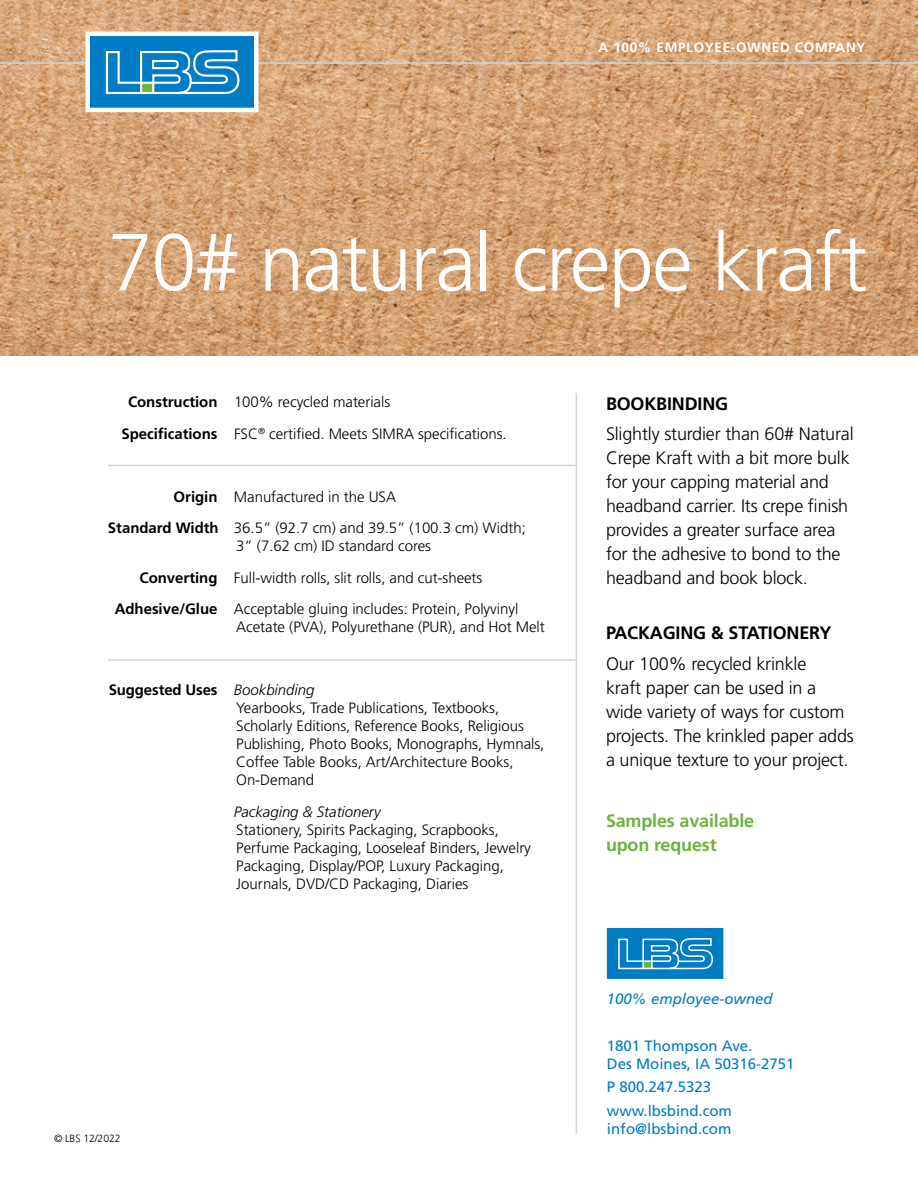
<style>
.page{position:relative;width:918px;height:1188px;background:#fff}
.page>*{position:absolute;margin:0;border:0;box-sizing:border-box;transform-origin:0 0}
.t1{font:300 81px "Frutiger LT Std";letter-spacing:-.02em;color:#fff}
.t2{font:300 18px/24px "Frutiger LT Std";letter-spacing:-.01em;color:#000}
.t3{font:700 18px "Frutiger LT Std";letter-spacing:-.01em;color:#000}
.t4{font:700 18px/24px "Frutiger LT Std";letter-spacing:-.01em;color:#6cb33f}
.t5{font:300 15px/18px "Frutiger LT Std";letter-spacing:-.005em;color:#000}
.t6{font:15px/18px "Frutiger LT Std";color:#007cc4}
.t7{font:italic 300 15px "Frutiger LT Std";letter-spacing:-.005em;color:#000}
.t8{font:italic 15px "Frutiger LT Std";color:#007cc4}
.t9{font:700 13.5px "Frutiger LT Std";letter-spacing:.05em;color:#fff}
.t10{font:300 10.5px "Frutiger LT Std";letter-spacing:-.01em;color:#000}
.s1{font-weight:700}
.s2{font-style:italic}
</style>
<div class="page">
<img style="left:0;top:0;width:918px;height:355px">
<hr style="left:0;top:62px;width:918px;height:2px;background:#cfd5d9">
<hr style="left:576px;top:393px;width:1px;height:741px;background:#cfd5d9">
<svg style="left:83px;top:29px;width:178px;height:85px"></svg>
<hr style="left:108px;top:659px;width:468px;height:2px;background:#cfd5d9">
<hr style="left:108px;top:465px;width:468px;height:1px;background:#cfd5d9">
<svg style="left:606px;top:928px;width:118px;height:51px;background:#268fcb"></svg>
<p class="t9" style="left:599px;top:40px;width:268px">A 100% EMPLOYEE-OWNED COMPANY</p>
<h1 class="t1" style="left:108px;top:217px;width:761px">70# natural crepe kraft</h1>
<p class="t5" style="left:121px;top:387px;width:387px;line-height:31.5px;text-indent:7px"><span class="s1">Construction</span> 100% recycled materials<br><span class="s1">Specifications</span> FSC<sup>®</sup> certified. Meets SIMRA specifications.</p>
<p class="t5" style="left:108px;top:481px;width:419px;line-height:31.5px;text-indent:66px"><span class="s1">Origin</span> Manufactured in the USA<br><span class="s1">Standard Width</span> 36.5” (92.7 cm) and 39.5” (100.3 cm) Width;</p>
<p class="t5" style="left:236px;top:537px;width:196px">3” (7.62 cm) ID standard cores</p>
<p class="t5" style="left:140px;top:569px;width:344px"><span class="s1">Converting</span> Full-width rolls, slit rolls, and cut-sheets</p>
<p class="t5" style="left:115px;top:600px;width:405px"><span class="s1">Adhesive/Glue</span> Acceptable gluing includes: Protein, Polyvinyl</p>
<p class="t5" style="left:236px;top:618px;width:310px">Acetate (PVA), Polyurethane (PUR), and Hot Melt</p>
<p class="t5" style="left:236px;top:681px;width:310px;text-indent:-127px"><span class="s1">Suggested Uses</span> <span class="s2">Bookbinding<br></span>Yearbooks, Trade Publications, Textbooks, Scholarly Editions, Reference Books, Religious Publishing, Photo Books, Monographs, Hymnals, Coffee Table Books, Art/Architecture Books, On-Demand</p>
<p class="t7" style="left:234px;top:803px;width:148px">Packaging &amp; Stationery</p>
<p class="t5" style="left:236px;top:821px;width:296px">Stationery, Spirits Packaging, Scrapbooks, Perfume Packaging, Looseleaf Binders, Jewelry Packaging, Display/POP, Luxury Packaging, Journals, DVD/CD Packaging, Diaries</p>
<p class="t10" style="left:54px;top:1132px;width:68px">© LBS 12/2022</p>
<p class="t3" style="left:606px;top:393px;width:124px">BOOKBINDING</p>
<p class="t2" style="left:606px;top:422px;width:249px">Slightly sturdier than 60# Natural<br>Crepe Kraft with a bit more bulk for your capping material and headband carrier. Its crepe finish provides a greater surface area for the adhesive to bond to the headband and book block.</p>
<p class="t3" style="left:606px;top:622px;width:227px">PACKAGING &amp; STATIONERY</p>
<p class="t2" style="left:606px;top:652px;width:249px">Our 100% recycled krinkle<br>kraft paper can be used in a wide variety of ways for custom projects. The krinkled paper adds a unique texture to your project.</p>
<p class="t4" style="left:606px;top:809px;width:150px">Samples available upon request</p>
<p class="t8" style="left:607px;top:990px;width:167px">100% employee-owned</p>
<p class="t6" style="left:607px;top:1037px;width:189px">1801 Thompson Ave.<br>Des Moines, IA 50316-2751</p>
<p class="t6" style="left:607px;top:1075px;width:126px;line-height:23.7px">P 800.247.5323 www.lbsbind.com</p>
<p class="t6" style="left:607px;top:1120px;width:126px">info@lbsbind.com</p>
</div>
